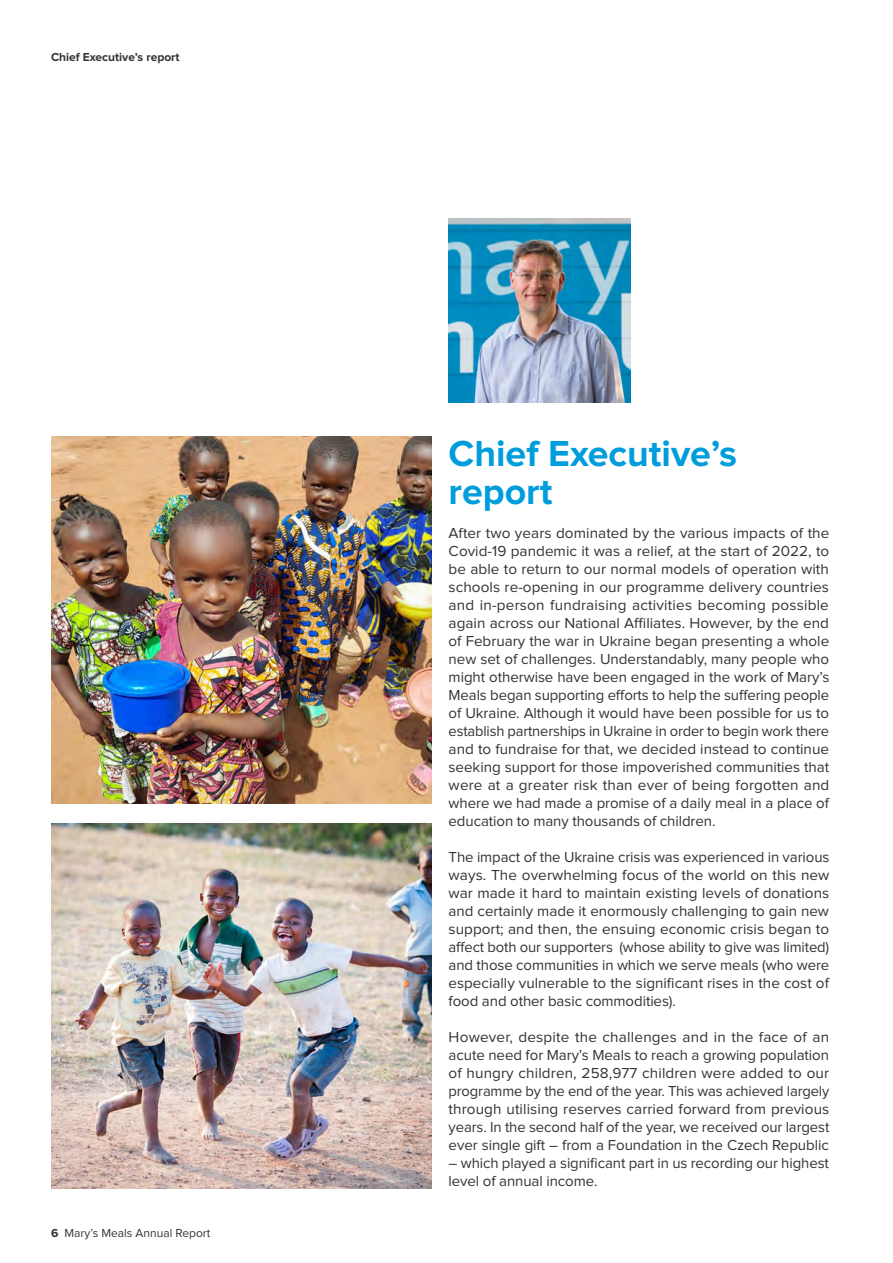
<style>
.page{position:relative;width:893px;height:1263px;background:#fff}
.page>*{position:absolute;margin:0;border:0;box-sizing:border-box;transform-origin:0 0}
.t1{font:700 37.5px/37.5px "Proxima Nova";color:#009ddc}
.t2{font:15px/18px "Proxima Nova";letter-spacing:-.005em;color:#333;text-align:justify}
.t3{font:12px "Proxima Nova";color:#333}
.t4{font:700 12px "Proxima Nova";color:#333}
.s1{font-weight:700}
</style>
<div class="page">
<img style="left:51px;top:437px;width:381px;height:367px">
<img style="left:51px;top:823px;width:381px;height:365px">
<img style="left:449px;top:218px;width:181px;height:184px">
<hr style="left:892px;top:0;width:1px;height:740px;background:#9d9d9c">
<p class="t4" style="left:51px;top:51px;width:130px">Chief Executive’s report</p>
<p class="t3" style="left:51px;top:1228px;width:161px"><span class="s1">6</span> Mary’s Meals Annual Report</p>
<h1 class="t1" style="left:449px;top:437px;width:290px">Chief Executive’s report</h1>
<p class="t2" style="left:449px;top:524px;width:382px">After two years dominated by the various impacts of the Covid-19 pandemic it was a relief, at the start of 2022, to be able to return to our normal models of operation with schools re-opening in our programme delivery countries and in-person fundraising activities becoming possible again across our National Affiliates. However, by the end of February the war in Ukraine began presenting a whole new set of challenges. Understandably, many people who might otherwise have been engaged in the work of Mary’s Meals began supporting efforts to help the suffering people of Ukraine. Although it would have been possible for us to establish partnerships in Ukraine in order to begin work there and to fundraise for that, we decided instead to continue seeking support for those impoverished communities that were at a greater risk than ever of being forgotten and where we had made a promise of a daily meal in a place of education to many thousands of children.</p>
<p class="t2" style="left:449px;top:848px;width:382px">The impact of the Ukraine crisis was experienced in various ways. The overwhelming focus of the world on this new war made it hard to maintain existing levels of donations and certainly made it enormously challenging to gain new support; and then, the ensuing economic crisis began to affect both our supporters (whose ability to give was limited) and those communities in which we serve meals (who were especially vulnerable to the significant rises in the cost of food and other basic commodities).</p>
<p class="t2" style="left:449px;top:1028px;width:382px">However, despite the challenges and in the face of an acute need for Mary’s Meals to reach a growing population of hungry children, 258,977 children were added to our programme by the end of the year. This was achieved largely through utilising reserves carried forward from previous years. In the second half of the year, we received our largest ever single gift – from a Foundation in the Czech Republic</p>
<p class="t2" style="left:449px;top:1154px;width:382px">– which played a significant part in us recording our highest level of annual income.</p>
</div>
